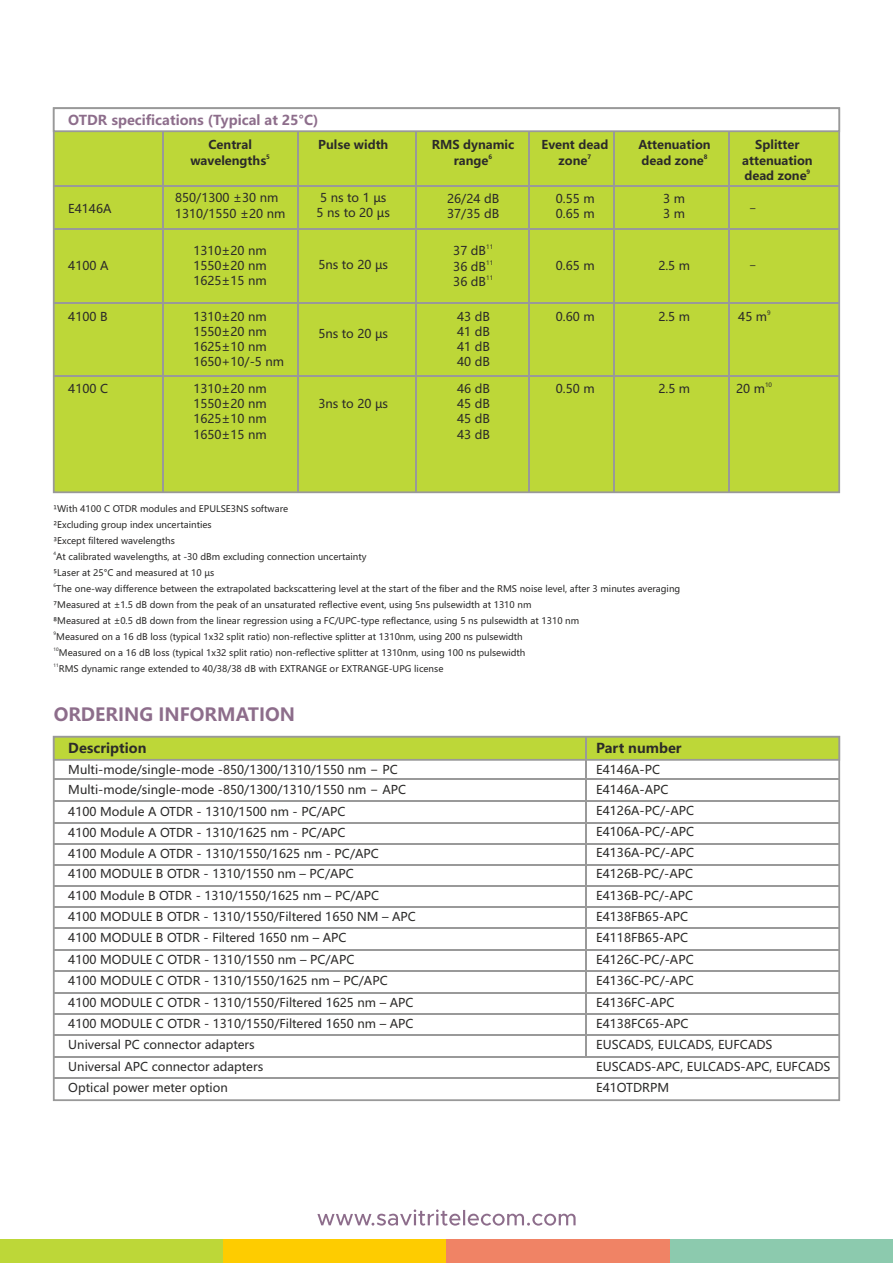
<style>
.page{position:relative;width:893px;height:1263px;background:#fff}
.page>*{position:absolute;margin:0;border:0;box-sizing:border-box;transform-origin:0 0}
.t1{font:700 18px "Microsoft Ya Hei UI";color:#8d6d8b}
.t2{font:700 13.5px "Microsoft Ya Hei UI";color:#8d6d8b}
.t3{font:700 13.5px "Microsoft Ya Hei UI";color:#2b2a29}
.t4{font:12px/15.3px "Microsoft Ya Hei UI";color:#2b2a29}
.t5{font:700 12px/15.3px "Microsoft Ya Hei UI";color:#2b2a29;text-align:center}
.t6{font:9px/16px "Microsoft Ya Hei UI";color:#2b2a29}
.t7{font:6px "Microsoft Ya Hei UI";color:#2b2a29}
.t8{font:700 6px "Microsoft Ya Hei UI";color:#2b2a29}
.t9{font:4.5px "Microsoft Ya Hei UI";color:#2b2a29}
</style>
<div class="page">
<div style="left:670px;top:1239px;width:223px;height:24px;background:#8ccaae"></div>
<div style="left:223px;top:1239px;width:223px;height:24px;background:#fecc00"></div>
<div style="left:446px;top:1239px;width:224px;height:24px;background:#f08365"></div>
<div style="left:0;top:1239px;width:223px;height:24px;background:#bdd738"></div>
<svg style="left:317px;top:1209px;width:259px;height:16px"></svg>
<div style="left:52px;top:133px;width:789px;height:361px;background:#bdd738"></div>
<svg style="left:52px;top:107px;width:789px;height:26px"></svg>
<hr style="left:162px;top:131px;width:1px;height:361px;background:#999">
<hr style="left:297px;top:131px;width:1px;height:361px;background:#999">
<hr style="left:529px;top:131px;width:1px;height:361px;background:#999">
<hr style="left:614px;top:131px;width:1px;height:361px;background:#999">
<hr style="left:728px;top:131px;width:2px;height:361px;background:#999">
<hr style="left:416px;top:131px;width:1px;height:361px;background:#999">
<hr style="left:54px;top:186px;width:785px;height:1px;background:#999">
<hr style="left:54px;top:303px;width:785px;height:1px;background:#999">
<hr style="left:54px;top:375px;width:785px;height:1px;background:#999">
<hr style="left:54px;top:228px;width:785px;height:1px;background:#999">
<svg style="left:52px;top:762px;width:789px;height:339px"></svg>
<svg style="left:52px;top:735px;width:789px;height:27px;background:#bdd155"></svg>
<hr style="left:585px;top:737px;width:2px;height:320px;background:#999">
<hr style="left:54px;top:885px;width:785px;height:1px;background:#999">
<hr style="left:54px;top:906px;width:785px;height:2px;background:#999">
<hr style="left:54px;top:928px;width:785px;height:1px;background:#999">
<hr style="left:54px;top:949px;width:785px;height:1px;background:#999">
<hr style="left:54px;top:971px;width:785px;height:1px;background:#999">
<hr style="left:54px;top:992px;width:785px;height:1px;background:#999">
<hr style="left:54px;top:1013px;width:785px;height:1px;background:#999">
<hr style="left:54px;top:1035px;width:785px;height:1px;background:#999">
<hr style="left:54px;top:1056px;width:785px;height:1px;background:#999">
<hr style="left:54px;top:1077px;width:785px;height:2px;background:#999">
<hr style="left:54px;top:864px;width:785px;height:1px;background:#999">
<hr style="left:54px;top:843px;width:785px;height:2px;background:#999">
<hr style="left:54px;top:823px;width:785px;height:1px;background:#999">
<hr style="left:54px;top:800px;width:785px;height:1px;background:#999">
<hr style="left:54px;top:778px;width:785px;height:1px;background:#999">
<p class="t2" style="left:68px;top:114px;width:252px">OTDR specifications (Typical at 25°C)</p>
<p class="t5" style="left:208px;top:138px;width:45px">Central</p>
<p class="t8" style="left:266px;top:154px;width:5px">5</p>
<p class="t5" style="left:190px;top:153px;width:77px">wavelengths</p>
<p class="t5" style="left:318px;top:138px;width:72px">Pulse width</p>
<p class="t5" style="left:432px;top:138px;width:84px">RMS dynamic</p>
<p class="t8" style="left:489px;top:154px;width:5px">6</p>
<p class="t5" style="left:454px;top:153px;width:36px">range</p>
<p class="t5" style="left:541px;top:138px;width:68px">Event dead</p>
<p class="t8" style="left:587px;top:154px;width:5px">7</p>
<p class="t5" style="left:559px;top:153px;width:30px">zone</p>
<p class="t5" style="left:638px;top:138px;width:74px">Attenuation</p>
<p class="t8" style="left:704px;top:154px;width:5px">8</p>
<p class="t5" style="left:641px;top:153px;width:64px">dead zone</p>
<p class="t5" style="left:742px;top:138px;width:72px">Splitter attenuation</p>
<p class="t8" style="left:807px;top:169px;width:5px">9</p>
<p class="t5" style="left:744px;top:169px;width:64px">dead zone</p>
<p class="t4" style="left:68px;top:202px;width:45px">E4146A</p>
<p class="t4" style="left:175px;top:191px;width:112px">850/1300 ±30 nm<br>1310/1550 ±20 nm</p>
<p class="t4" style="left:317px;top:191px;width:75px">5 ns to 1 µs<br>5 ns to 20 µs</p>
<p class="t4" style="left:447px;top:192px;width:54px">26/24 dB<br>37/35 dB</p>
<p class="t4" style="left:556px;top:192px;width:40px">0.55 m<br>0.65 m</p>
<p class="t4" style="left:663px;top:192px;width:23px">3 m<br>3 m</p>
<p class="t4" style="left:750px;top:195px;width:7px">_</p>
<p class="t4" style="left:68px;top:259px;width:42px">4100 A</p>
<p class="t4" style="left:193px;top:244px;width:75px;text-align:justify">1310±20 nm 1550±20 nm 1625±15 nm</p>
<p class="t7" style="left:486px;top:245px;width:9px">11</p>
<p class="t4" style="left:453px;top:244px;width:34px">37 dB</p>
<p class="t4" style="left:318px;top:258px;width:71px">5ns to 20 µs</p>
<p class="t7" style="left:486px;top:260px;width:9px">11</p>
<p class="t4" style="left:453px;top:260px;width:34px">36 dB</p>
<p class="t7" style="left:486px;top:275px;width:9px">11</p>
<p class="t4" style="left:453px;top:275px;width:34px">36 dB</p>
<p class="t4" style="left:556px;top:259px;width:40px">0.65 m</p>
<p class="t4" style="left:658px;top:259px;width:33px">2.5 m</p>
<p class="t4" style="left:750px;top:252px;width:7px">_</p>
<p class="t4" style="left:68px;top:310px;width:41px">4100 B</p>
<p class="t4" style="left:193px;top:310px;width:92px">1310±20 nm<br>1550±20 nm<br>1625±10 nm<br>1650+10/-5 nm</p>
<p class="t4" style="left:457px;top:310px;width:34px;text-align:justify">43 dB 41 dB 41 dB 40 dB</p>
<p class="t4" style="left:556px;top:310px;width:40px">0.60 m</p>
<p class="t7" style="left:767px;top:310px;width:5px">9</p>
<p class="t4" style="left:658px;top:310px;width:33px">2.5 m</p>
<p class="t4" style="left:738px;top:310px;width:30px">45 m</p>
<p class="t4" style="left:318px;top:327px;width:71px">5ns to 20 µs</p>
<p class="t4" style="left:68px;top:382px;width:41px">4100 C</p>
<p class="t4" style="left:193px;top:382px;width:75px;text-align:justify">1310±20 nm 1550±20 nm 1625±10 nm 1650±15 nm</p>
<p class="t4" style="left:457px;top:382px;width:34px;text-align:justify">46 dB 45 dB 45 dB 43 dB</p>
<p class="t4" style="left:556px;top:382px;width:40px">0.50 m</p>
<p class="t7" style="left:765px;top:382px;width:9px">10</p>
<p class="t4" style="left:736px;top:382px;width:30px">20 m</p>
<p class="t4" style="left:658px;top:382px;width:33px">2.5 m</p>
<p class="t4" style="left:318px;top:397px;width:71px">3ns to 20 µs</p>
<p class="t6" style="left:54px;top:501px;width:236px">¹With 4100 C OTDR modules and EPULSE3NS software<br>²Excluding group index uncertainties<br>³Except filtered wavelengths</p>
<p class="t9" style="left:54px;top:552px;width:4px">4</p>
<p class="t6" style="left:54px;top:549px;width:314px">At calibrated wavelengths, at -30 dBm excluding connection uncertainty<br>⁵Laser at 25°C and measured at 10 µs</p>
<p class="t9" style="left:54px;top:584px;width:4px">6</p>
<p class="t6" style="left:54px;top:581px;width:628px">The one-way difference between the extrapolated backscattering level at the start of the fiber and the RMS noise level, after 3 minutes averaging<br>⁷Measured at ±1.5 dB down from the peak of an unsaturated reflective event, using 5ns pulsewidth at 1310 nm<br>⁸Measured at ±0.5 dB down from the linear regression using a FC/UPC-type reflectance, using 5 ns pulsewidth at 1310 nm</p>
<p class="t9" style="left:54px;top:632px;width:4px">9</p>
<p class="t6" style="left:56px;top:629px;width:468px">Measured on a 16 dB loss (typical 1x32 split ratio) non-reflective splitter at 1310nm, using 200 ns pulsewidth</p>
<p class="t9" style="left:54px;top:648px;width:7px">10</p>
<p class="t6" style="left:59px;top:645px;width:468px">Measured on a 16 dB loss (typical 1x32 split ratio) non-reflective splitter at 1310nm, using 100 ns pulsewidth</p>
<p class="t9" style="left:54px;top:664px;width:7px">11</p>
<p class="t6" style="left:59px;top:661px;width:386px">RMS dynamic range extended to 40/38/38 dB with EXTRANGE or EXTRANGE-UPG license</p>
<h1 class="t1" style="left:54px;top:706px;width:243px">ORDERING INFORMATION</h1>
<p class="t3" style="left:68px;top:742px;width:80px">Description</p>
<p class="t3" style="left:596px;top:742px;width:87px">Part number</p>
<p class="t4" style="left:68px;top:763px;width:331px">Multi-mode/single-mode -850/1300/1310/1550 nm − PC</p>
<p class="t4" style="left:596px;top:761px;width:74px;line-height:19.8px">E4146A-PC<br>E4146A-APC</p>
<p class="t4" style="left:68px;top:783px;width:339px">Multi-mode/single-mode -850/1300/1310/1550 nm − APC</p>
<p class="t4" style="left:68px;top:805px;width:279px">4100 Module A OTDR - 1310/1500 nm - PC/APC</p>
<p class="t4" style="left:596px;top:804px;width:99px">E4126A-PC/-APC</p>
<p class="t4" style="left:68px;top:826px;width:279px">4100 Module A OTDR - 1310/1625 nm - PC/APC</p>
<p class="t4" style="left:596px;top:825px;width:99px">E4106A-PC/-APC</p>
<p class="t4" style="left:68px;top:846px;width:312px">4100 Module A OTDR - 1310/1550/1625 nm - PC/APC</p>
<p class="t4" style="left:596px;top:846px;width:99px">E4136A-PC/-APC</p>
<p class="t4" style="left:68px;top:867px;width:287px">4100 MODULE B OTDR - 1310/1550 nm – PC/APC</p>
<p class="t4" style="left:596px;top:867px;width:99px">E4126B-PC/-APC</p>
<p class="t4" style="left:68px;top:886px;width:349px;line-height:21.5px">4100 Module B OTDR - 1310/1550/1625 nm – PC/APC<br>4100 MODULE B OTDR - 1310/1550/Filtered 1650 NM – APC 4100 MODULE B OTDR - Filtered 1650 nm – APC<br>4100 MODULE C OTDR - 1310/1550 nm – PC/APC<br>4100 MODULE C OTDR - 1310/1550/1625 nm – PC/APC 4100 MODULE C OTDR - 1310/1550/Filtered 1625 nm – APC 4100 MODULE C OTDR - 1310/1550/Filtered 1650 nm – APC Universal PC connector adapters<br>Universal APC connector adapters<br>Optical power meter option</p>
<p class="t4" style="left:596px;top:886px;width:236px;line-height:21.5px">E4136B-PC/-APC<br>E4138FB65-APC<br>E4118FB65-APC<br>E4126C-PC/-APC<br>E4136C-PC/-APC<br>E4136FC-APC<br>E4138FC65-APC<br>EUSCADS, EULCADS, EUFCADS<br>EUSCADS-APC, EULCADS-APC, EUFCADS<br>E41OTDRPM</p>
</div>
